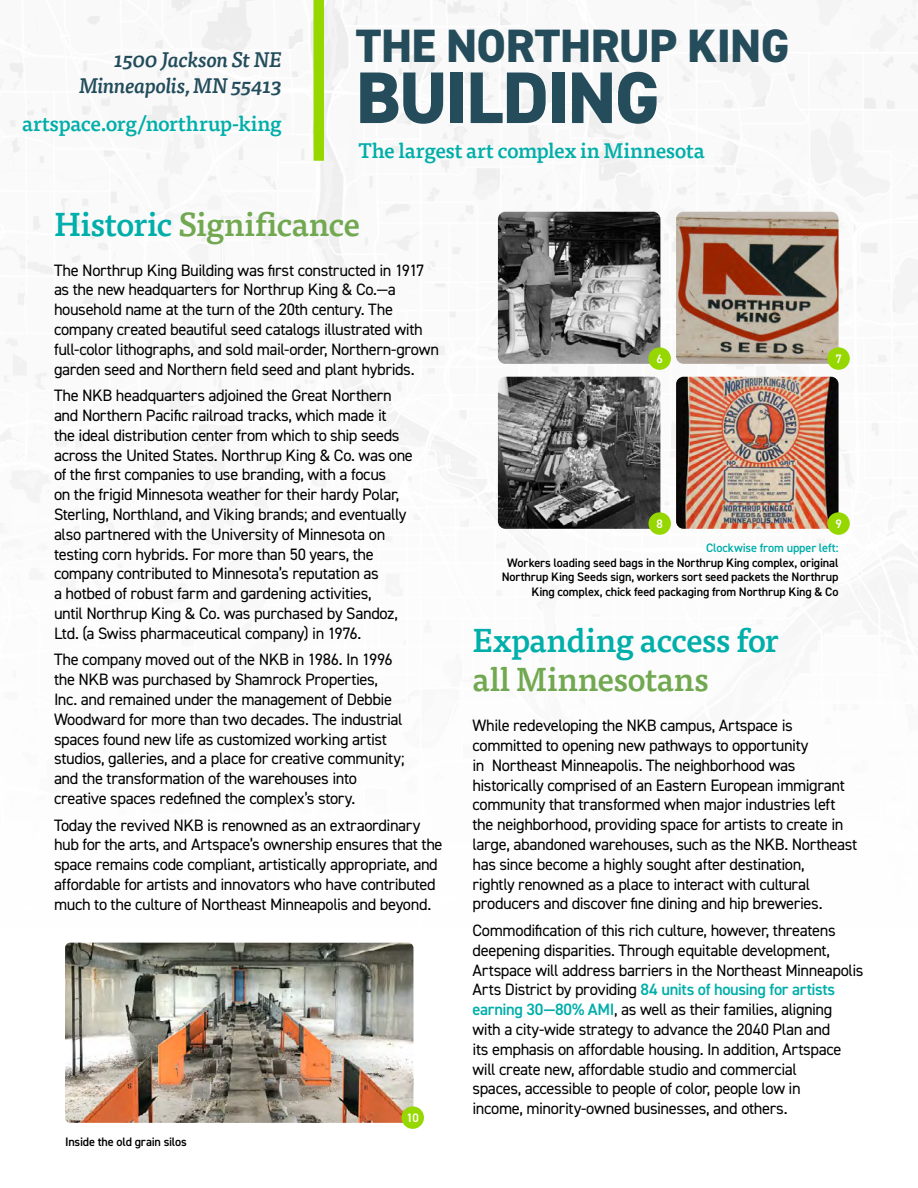
<style>
.page{position:relative;width:918px;height:1188px;background:#fff}
.page>*{position:absolute;margin:0;border:0;box-sizing:border-box;transform-origin:0 0}
.t1{font:800 73.2px "DIN2014";letter-spacing:-.025em;color:#244c5a}
.t2{font:800 46.8px "DIN2014";letter-spacing:-.015em;color:#244c5a}
.t3{font:500 33px "Tisa Pro";letter-spacing:-.015em;color:#71a850}
.t4{font:500 33px "Tisa Pro";letter-spacing:-.025em;color:#00aeaa}
.t5{font:500 21px "Tisa Pro";letter-spacing:-.015em;color:#00aeaa}
.t6{font:italic 500 21px/25.2px "Tisa Pro";letter-spacing:-.025em;color:#224c5b;text-align:right}
.t7{font:16.5px/19.8px "DIN2014";letter-spacing:-.025em;color:#000}
.t8{font:600 12.3px/14.7px "DIN2014";letter-spacing:-.01em;color:#000;text-align:right}
.t9{font:600 12.3px "DIN2014";letter-spacing:-.01em;color:#00aeaa}
.t10{font:600 12.3px "DIN2014";color:#fff}
.s1{color:#00aeaa}
.s2{font-weight:600;color:#00aeaa}
</style>
<div class="page">
<div style="left:314px;top:0;width:10px;height:161px;background:#97d700"></div>
<img style="left:65px;top:943px;width:348px;height:180px">
<img style="left:498px;top:212px;width:162px;height:152px">
<div style="left:648px;top:347px;width:23px;height:23px;background:#97d700;border-radius:50%"></div>
<img style="left:498px;top:377px;width:162px;height:152px">
<div style="left:648px;top:512px;width:23px;height:23px;background:#97d700;border-radius:50%"></div>
<img style="left:676px;top:212px;width:163px;height:152px">
<div style="left:827px;top:347px;width:23px;height:23px;background:#97d700;border-radius:50%"></div>
<img style="left:676px;top:377px;width:163px;height:152px">
<div style="left:827px;top:512px;width:23px;height:23px;background:#97d700;border-radius:50%"></div>
<div style="left:402px;top:1106px;width:22px;height:23px;background:#97d700;border-radius:50%"></div>
<p class="t6" style="left:79px;top:46px;width:204px">1500 Jackson St NE<br>Minneapolis, MN 55413</p>
<p class="t5" style="left:22px;top:108px;width:261px">artspace.org/northrup-king</p>
<h2 class="t2" style="left:356px;top:15px;width:435px">THE NORTHRUP KING</h2>
<h1 class="t1" style="left:356px;top:49px;width:306px">BUILDING</h1>
<p class="t5" style="left:358px;top:134px;width:348px">The largest art complex in Minnesota</p>
<h3 class="t3" style="left:54px;top:199px;width:308px"><span class="s1">Historic</span> Significance</h3>
<p class="t7" style="left:54px;top:260px;width:387px">The Northrup King Building was first constructed in 1917 as the new headquarters for Northrup King &amp; Co.—a household name at the turn of the 20th century. The company created beautiful seed catalogs illustrated with full-color lithographs, and sold mail-order, Northern-grown garden seed and Northern field seed and plant hybrids.</p>
<p class="t7" style="left:54px;top:385px;width:361px">The NKB headquarters adjoined the Great Northern and Northern Pacific railroad tracks, which made it<br>the ideal distribution center from which to ship seeds across the United States. Northrup King &amp; Co. was one of the first companies to use branding, with a focus<br>on the frigid Minnesota weather for their hardy Polar, Sterling, Northland, and Viking brands; and eventually also partnered with the University of Minnesota on testing corn hybrids. For more than 50 years, the company contributed to Minnesota’s reputation as<br>a hotbed of robust farm and gardening activities,<br>until Northrup King &amp; Co. was purchased by Sandoz, Ltd. (a Swiss pharmaceutical company) in 1976.</p>
<p class="t7" style="left:54px;top:649px;width:352px">The company moved out of the NKB in 1986. In 1996 the NKB was purchased by Shamrock Properties, Inc. and remained under the management of Debbie Woodward for more than two decades. The industrial spaces found new life as customized working artist studios, galleries, and a place for creative community; and the transformation of the warehouses into creative spaces redefined the complex’s story.</p>
<p class="t7" style="left:54px;top:815px;width:390px">Today the revived NKB is renowned as an extraordinary hub for the arts, and Artspace’s ownership ensures that the space remains code compliant, artistically appropriate, and affordable for artists and innovators who have contributed much to the culture of Northeast Minneapolis and beyond.</p>
<p class="t8" style="left:65px;top:1134px;width:123px">Inside the old grain silos</p>
<p class="t10" style="left:407px;top:1110px;width:14px">10</p>
<p class="t10" style="left:656px;top:351px;width:8px">6</p>
<p class="t10" style="left:656px;top:516px;width:8px">8</p>
<p class="t10" style="left:835px;top:351px;width:8px">7</p>
<p class="t10" style="left:835px;top:516px;width:8px">9</p>
<p class="t9" style="left:706px;top:539px;width:134px">Clockwise from upper left:</p>
<p class="t8" style="left:502px;top:555px;width:338px">Workers loading seed bags in the Northrup King complex, original<br>Northrup King Seeds sign, workers sort seed packets the Northrup<br>King complex, chick feed packaging from Northrup King &amp; Co</p>
<h3 class="t4" style="left:472px;top:615px;width:308px">Expanding access for</h3>
<h3 class="t3" style="left:472px;top:654px;width:238px">all Minnesotans</h3>
<p class="t7" style="left:472px;top:715px;width:386px">While redeveloping the NKB campus, Artspace is committed to opening new pathways to opportunity<br>in Northeast Minneapolis. The neighborhood was historically comprised of an Eastern European immigrant community that transformed when major industries left the neighborhood, providing space for artists to create in large, abandoned warehouses, such as the NKB. Northeast has since become a highly sought after destination,<br>rightly renowned as a place to interact with cultural producers and discover fine dining and hip breweries.</p>
<p class="t7" style="left:472px;top:920px;width:392px">Commodification of this rich culture, however, threatens deepening disparities. Through equitable development, Artspace will address barriers in the Northeast Minneapolis Arts District by providing <span class="s2">84 units of housing for artists earning 30—80% AMI</span>, as well as their families, aligning with a city-wide strategy to advance the 2040 Plan and<br>its emphasis on affordable housing. In addition, Artspace will create new, affordable studio and commercial<br>spaces, accessible to people of color, people low in<br>income, minority-owned businesses, and others.</p>
</div>
